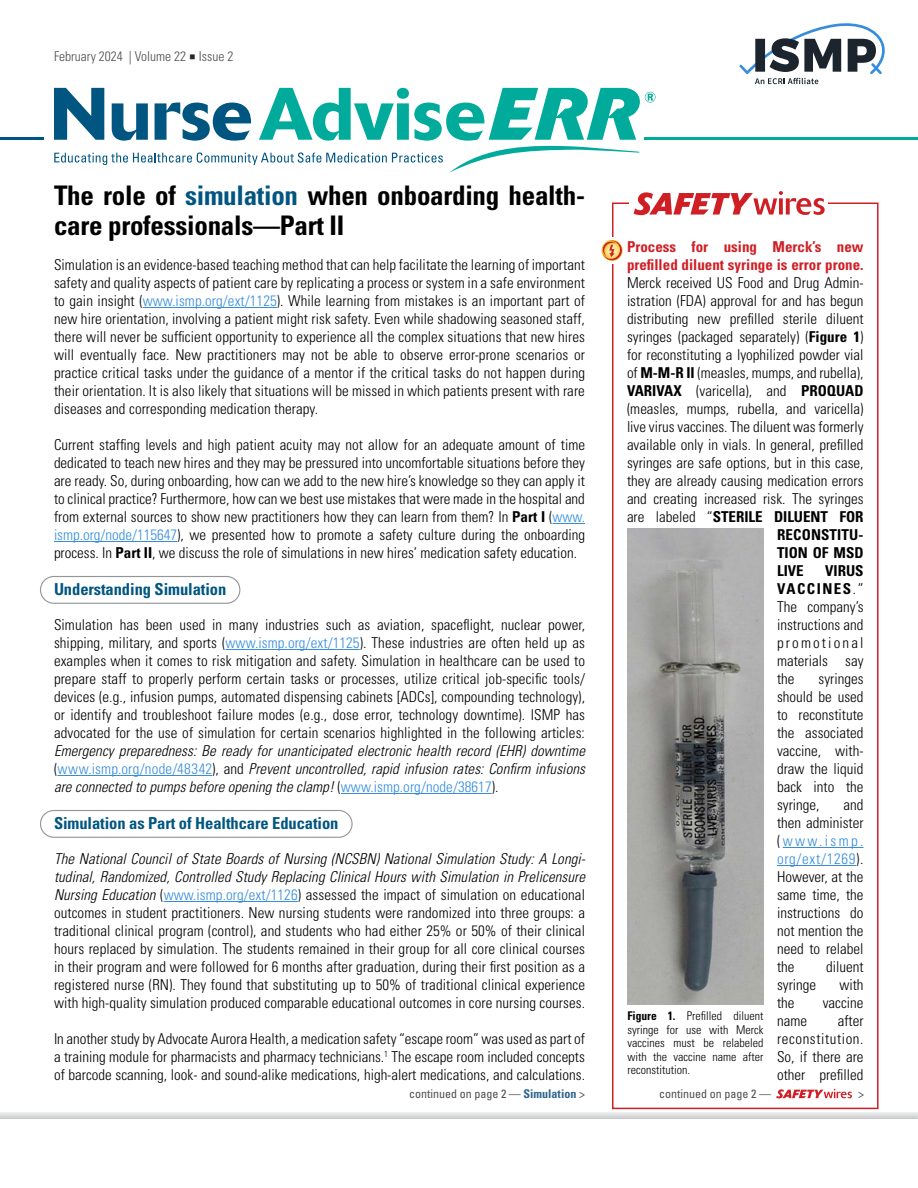
<style>
.page{position:relative;width:918px;height:1188px;background:#fff}
.page>*{position:absolute;margin:0;border:0;box-sizing:border-box;transform-origin:0 0}
.t1{font:700 condensed 27px/30px "Univers LT Std";letter-spacing:-.01em;color:#000}
.t2{font:700 condensed 16.5px "Univers LT Std";letter-spacing:-.005em;color:#005581}
.t3{font:300 condensed 15px/18px "Univers LT Std";color:#000;text-align:justify}
.t4{font:italic 300 condensed 15px/18px "Univers LT Std";letter-spacing:.005em;color:#000;text-align:justify}
.t5{font:700 condensed 15px/18px "Univers LT Std";color:#cf1f25}
.t6{font:700 condensed 15px "Univers LT Std";color:#000}
.t7{font:300 condensed 13.5px "Univers LT Std";color:#4d4d4f}
.t8{font:300 condensed 12px/13.5px "Univers LT Std";color:#000;text-align:justify}
.t9{font:condensed 12px "Univers LT Std";color:#4d4d4f}
.s1{font-family:"Minion Pro";font-weight:400;font-stretch:normal;font-size:16.5px;color:#262626}
.s2{color:#005581}
.s3{color:#368ddd}
.s4{font-weight:700}
.s5{font-style:normal}
.s6{font-style:normal;color:#368ddd}
.s7{font-style:italic}
.s8{font-weight:700;color:#2e648d}
.s9{font-weight:300}
</style>
<div class="page">
<svg style="left:54px;top:88px;width:602px;height:85px"></svg>
<hr style="left:0;top:137px;width:43px;height:3px;background:#005681">
<hr style="left:645px;top:137px;width:273px;height:3px;background:#00ab9b">
<svg style="left:739px;top:23px;width:146px;height:61px"></svg>
<hr style="left:143px;top:307px;width:134px;height:1px;background:#368ddd">
<hr style="left:552px;top:523px;width:33px;height:1px;background:#368ddd">
<hr style="left:54px;top:541px;width:123px;height:1px;background:#368ddd">
<div style="left:40px;top:576px;width:200px;height:28px;border:1px solid #939598;border-radius:13px"></div>
<hr style="left:226px;top:649px;width:134px;height:1px;background:#368ddd">
<hr style="left:57px;top:775px;width:155px;height:1px;background:#368ddd">
<hr style="left:341px;top:793px;width:151px;height:1px;background:#368ddd">
<div style="left:40px;top:810px;width:313px;height:28px;border:1px solid #939598;border-radius:13px"></div>
<hr style="left:164px;top:901px;width:134px;height:1px;background:#368ddd">
<hr style="left:783px;top:847px;width:81px;height:1px;background:#368ddd">
<hr style="left:777px;top:865px;width:79px;height:1px;background:#368ddd">
<div style="left:612px;top:202px;width:267px;height:907px;border:2px solid #cf1f25"></div>
<div style="left:630px;top:186px;width:198px;height:34px;background:#fff"></div>
<svg style="left:634px;top:191px;width:191px;height:24px"></svg>
<div style="left:600px;top:237px;width:24px;height:27px;background:#fff"></div>
<svg style="left:602px;top:240px;width:21px;height:21px"></svg>
<svg style="left:603px;top:241px;width:19px;height:19px"></svg>
<svg style="left:776px;top:1089px;width:76px;height:9px"></svg>
<img style="left:627px;top:528px;width:137px;height:477px">
<p class="t7" style="left:54px;top:49px;width:181px">February 2024 | Volume 22 <span class="s1">■</span> Issue 2</p>
<h1 class="t1" style="left:54px;top:181px;width:533px">The role of <span class="s2">simulation</span> when onboarding health&shy;care professionals—Part II</h1>
<p class="t3" style="left:54px;top:256px;width:533px">Simulation is an evidence-based teaching method that can help facilitate the learning of important safety and quality aspects of patient care by replicating a process or system in a safe environment to gain insight (<span class="s3">www.ismp.org/ext/1125</span>). While learning from mistakes is an important part of new hire orientation, involving a patient might risk safety. Even while shadowing seasoned staff, there will never be sufficient opportunity to experience all the complex situations that new hires will eventually face. New practitioners may not be able to observe error-prone scenarios or practice critical tasks under the guidance of a mentor if the critical tasks do not happen during their orientation. It is also likely that situations will be missed in which patients present with rare diseases and corresponding medication therapy.</p>
<p class="t3" style="left:54px;top:436px;width:533px">Current staffing levels and high patient acuity may not allow for an adequate amount of time dedicated to teach new hires and they may be pressured into uncomfortable situations before they are ready. So, during onboarding, how can we add to the new hire’s knowledge so they can apply it to clinical practice? Furthermore, how can we best use mistakes that were made in the hospital and from external sources to show new practitioners how they can learn from them? In <span class="s4">Part I</span> (<span class="s3">www. ismp.org/node/115647</span>), we presented how to promote a safety culture during the onboarding process. In <span class="s4">Part II</span>, we discuss the role of simulations in new hires’ medication safety education.</p>
<p class="t2" style="left:54px;top:579px;width:174px">Understanding Simulation</p>
<p class="t3" style="left:54px;top:616px;width:533px">Simulation has been used in many industries such as aviation, spaceflight, nuclear power, shipping, military, and sports (<span class="s3">www.ismp.org/ext/1125</span>). These industries are often held up as examples when it comes to risk mitigation and safety. Simulation in healthcare can be used to prepare staff to properly perform certain tasks or processes, utilize critical job-specific tools/ devices (e.g., infusion pumps, automated dispensing cabinets [ADCs], compounding technology), or identify and troubleshoot failure modes (e.g., dose error, technology downtime). ISMP has advocated for the use of simulation for certain scenarios highlighted in the following articles:</p>
<p class="t4" style="left:54px;top:742px;width:533px">Emergency preparedness: Be ready for unanticipated electronic health record (EHR) downtime <span class="s5">(</span><span class="s6">www.ismp.org/node/48342</span><span class="s5">), and</span> Prevent uncontrolled, rapid infusion rates: Confirm infusions are connected to pumps before opening the clamp! <span class="s5">(</span><span class="s6">www.ismp.org/node/38617</span><span class="s5">).</span></p>
<p class="t2" style="left:54px;top:813px;width:286px">Simulation as Part of Healthcare Education</p>
<p class="t3" style="left:54px;top:850px;width:533px"><span class="s7">The National Council of State Boards of Nursing (NCSBN) National Simulation Study: A Longi&shy;tudinal, Randomized, Controlled Study Replacing Clinical Hours with Simulation in Prelicensure Nursing Education</span> (<span class="s3">www.ismp.org/ext/1126</span>) assessed the impact of simulation on educational outcomes in student practitioners. New nursing students were randomized into three groups: a traditional clinical program (control), and students who had either 25% or 50% of their clinical hours replaced by simulation. The students remained in their group for all core clinical courses in their program and were followed for 6 months after graduation, during their first position as a registered nurse (RN). They found that substituting up to 50% of traditional clinical experience with high-quality simulation produced comparable educational outcomes in core nursing courses.</p>
<p class="t3" style="left:54px;top:1030px;width:533px">In another study by Advocate Aurora Health, a medication safety “escape room” was used as part of a training module for pharmacists and pharmacy technicians.<sup>1</sup> The escape room included concepts of barcode scanning, look- and sound-alike medications, high-alert medications, and calculations.</p>
<p class="t9" style="left:409px;top:1086px;width:177px">continued on page 2 — <span class="s8">Simulation</span> &gt;</p>
<p class="t5" style="left:627px;top:238px;width:238px">Process for using Merck’s new prefilled diluent syringe is error prone.</p>
<p class="t3" style="left:627px;top:274px;width:238px">Merck received US Food and Drug Admin-</p>
<p class="t3" style="left:627px;top:292px;width:238px">istration (FDA) approval for and has begun</p>
<p class="t3" style="left:627px;top:310px;width:238px">distributing new prefilled sterile diluent</p>
<p class="t3" style="left:627px;top:328px;width:238px">syringes (packaged separately) (<span class="s4">Figure 1</span>)</p>
<p class="t3" style="left:627px;top:346px;width:238px">for reconstituting a lyophilized powder vial</p>
<p class="t3" style="left:627px;top:364px;width:238px">of <span class="s4">M-M-R II</span> (measles, mumps, and rubella),</p>
<p class="t3" style="left:627px;top:382px;width:238px"><span class="s4">VARIVAX</span> (varicella), and <span class="s4">PROQUAD</span></p>
<p class="t3" style="left:627px;top:400px;width:238px">(measles, mumps, rubella, and varicella)</p>
<p class="t3" style="left:627px;top:418px;width:238px">live virus vaccines. The diluent was formerly</p>
<p class="t3" style="left:627px;top:436px;width:238px">available only in vials. In general, prefilled</p>
<p class="t3" style="left:627px;top:454px;width:238px">syringes are safe options, but in this case,</p>
<p class="t3" style="left:627px;top:472px;width:238px">they are already causing medication errors</p>
<p class="t3" style="left:627px;top:490px;width:238px">and creating increased risk. The syringes</p>
<p class="t6" style="left:627px;top:507px;width:238px"><span class="s9">are labeled “</span>STERILE DILUENT FOR</p>
<p class="t6" style="left:777px;top:525px;width:88px">RECONSTITU-</p>
<p class="t6" style="left:777px;top:543px;width:88px">TION OF MSD</p>
<p class="t6" style="left:777px;top:561px;width:28px">LIVE</p>
<p class="t3" style="left:777px;top:562px;width:88px;text-indent:48px"><span class="s4">VIRUS VACCINES</span>.” The company’s instructions and promotional materials say the</p>
<p class="t3" style="left:777px;top:670px;width:88px;text-indent:42px">syringes should be used to reconstitute the associated vaccine, with&shy;draw the liquid back into the syringe,</p>
<p class="t3" style="left:777px;top:796px;width:88px;text-indent:67px">and then administer (<span class="s3">www.ismp. org/ext/1269</span>).<br>However, at the same time, the instructions do not mention the need to relabel the</p>
<p class="t3" style="left:826px;top:958px;width:39px">diluent</p>
<p class="t8" style="left:627px;top:1009px;width:138px"><span class="s4">Figure 1.</span> Prefilled diluent syringe for use with Merck vaccines must be relabeled with the vaccine name after reconstitution.</p>
<p class="t3" style="left:777px;top:976px;width:41px">syringe</p>
<p class="t3" style="left:839px;top:976px;width:26px">with</p>
<p class="t3" style="left:777px;top:994px;width:19px">the</p>
<p class="t3" style="left:823px;top:994px;width:42px">vaccine</p>
<p class="t3" style="left:777px;top:1012px;width:31px">name</p>
<p class="t3" style="left:777px;top:1012px;width:88px;text-indent:61px">after reconstitution.<br>So, if there are other prefilled</p>
<p class="t9" style="left:659px;top:1086px;width:113px">continued on page 2 —</p>
<p class="t9" style="left:858px;top:1086px;width:7px">&gt;</p>
</div>
